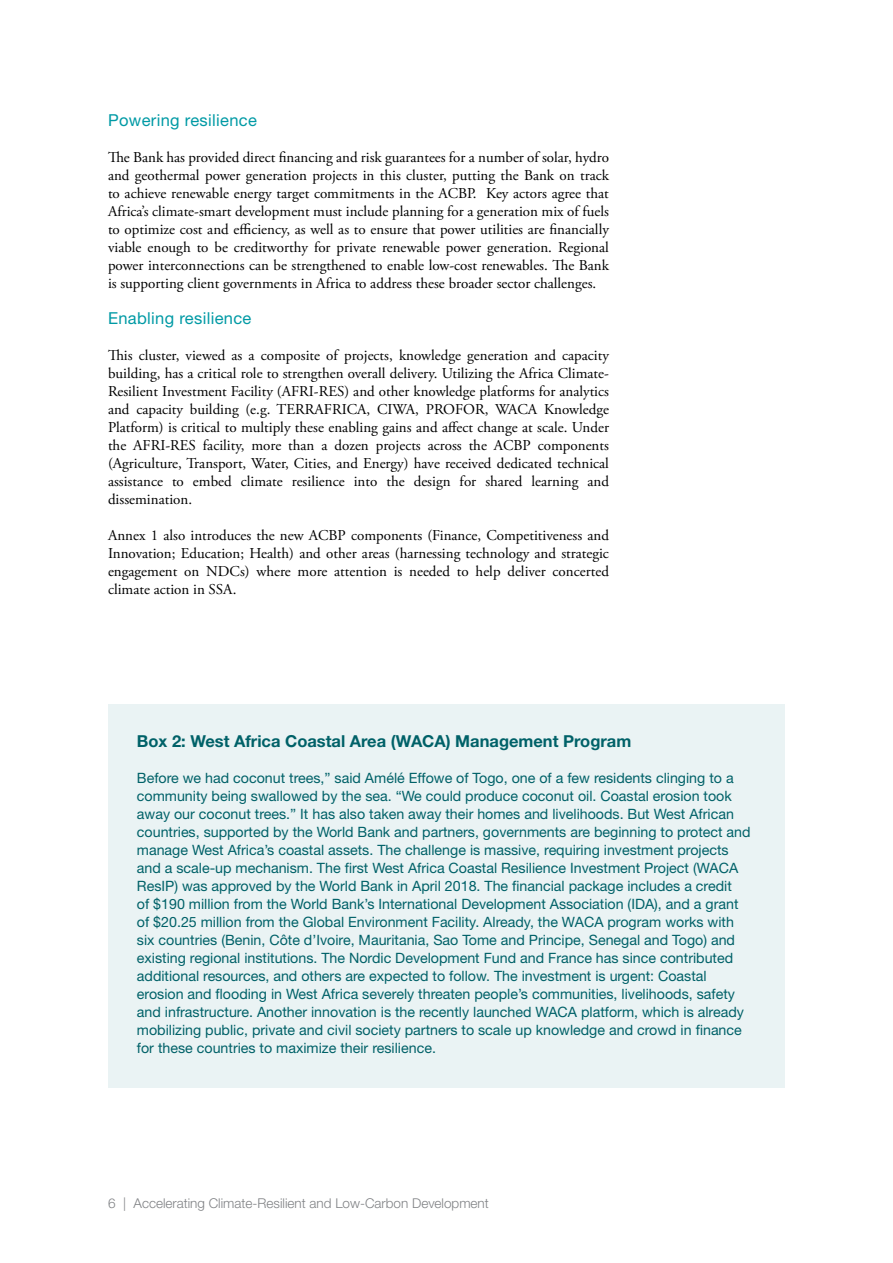
<style>
.page{position:relative;width:893px;height:1263px;background:#fff}
.page>*{position:absolute;margin:0;border:0;box-sizing:border-box;transform-origin:0 0}
.t1{font:700 16.5px "Helvetica Neue LT Std";color:#006168}
.t2{font:16.5px "Helvetica Neue LT Std";letter-spacing:.02em;color:#009aa5}
.t3{font:15px/18px "Adobe Garamond Pro";color:#000;text-align:justify}
.t4{font:14.25px/18px "Helvetica Neue LT Std";color:#006168}
.t5{font:300 13.5px "Helvetica Neue LT Std";color:#808285}
</style>
<div class="page">
<div style="left:108px;top:705px;width:677px;height:383px;background:#eaf3f4"></div>
<p class="t2" style="left:108px;top:110px;width:150px">Powering resilience</p>
<p class="t3" style="left:108px;top:149px;width:502px">The Bank has provided direct financing and risk guarantees for a number of solar, hydro and geothermal power generation projects in this cluster, putting the Bank on track to achieve renewable energy target commitments in the ACBP. Key actors agree that Africa’s climate-smart development must include planning for a generation mix of fuels to optimize cost and efficiency, as well as to ensure that power utilities are financially viable enough to be creditworthy for private renewable power generation. Regional power interconnections can be strengthened to enable low-cost renewables. The Bank is supporting client governments in Africa to address these broader sector challenges.</p>
<p class="t2" style="left:108px;top:308px;width:145px">Enabling resilience</p>
<p class="t3" style="left:108px;top:347px;width:502px">This cluster, viewed as a composite of projects, knowledge generation and capacity building, has a critical role to strengthen overall delivery. Utilizing the Africa Climate-Resilient Investment Facility (AFRI-RES) and other knowledge platforms for analytics and capacity building (e.g. TERRAFRICA, CIWA, PROFOR, WACA Knowledge Platform) is critical to multiply these enabling gains and affect change at scale. Under the AFRI-RES facility, more than a dozen projects across the ACBP components (Agriculture, Transport, Water, Cities, and Energy) have received dedicated technical assistance to embed climate resilience into the design for shared learning and dissemination.</p>
<p class="t3" style="left:108px;top:527px;width:502px">Annex 1 also introduces the new ACBP components (Finance, Competitiveness and Innovation; Education; Health) and other areas (harnessing technology and strategic engagement on NDCs) where more attention is needed to help deliver concerted climate action in SSA.</p>
<p class="t1" style="left:137px;top:731px;width:496px">Box 2: West Africa Coastal Area (WACA) Management Program</p>
<p class="t4" style="left:137px;top:769px;width:615px">Before we had coconut trees,” said Amélé Effowe of Togo, one of a few residents clinging to a community being swallowed by the sea. “We could produce coconut oil. Coastal erosion took away our coconut trees.” It has also taken away their homes and livelihoods. But West African countries, supported by the World Bank and partners, governments are beginning to protect and manage West Africa’s coastal assets. The challenge is massive, requiring investment projects and a scale-up mechanism. The first West Africa Coastal Resilience Investment Project (WACA ResIP) was approved by the World Bank in April 2018. The financial package includes a credit<br>of $190 million from the World Bank’s International Development Association (IDA), and a grant of $20.25 million from the Global Environment Facility. Already, the WACA program works with six countries (Benin, Côte d’Ivoire, Mauritania, Sao Tome and Principe, Senegal and Togo) and existing regional institutions. The Nordic Development Fund and France has since contributed additional resources, and others are expected to follow. The investment is urgent: Coastal erosion and flooding in West Africa severely threaten people’s communities, livelihoods, safety and infrastructure. Another innovation is the recently launched WACA platform, which is already mobilizing public, private and civil society partners to scale up knowledge and crowd in finance for these countries to maximize their resilience.</p>
<p class="t5" style="left:108px;top:1195px;width:382px">6 | Accelerating Climate-Resilient and Low-Carbon Development</p>
</div>
